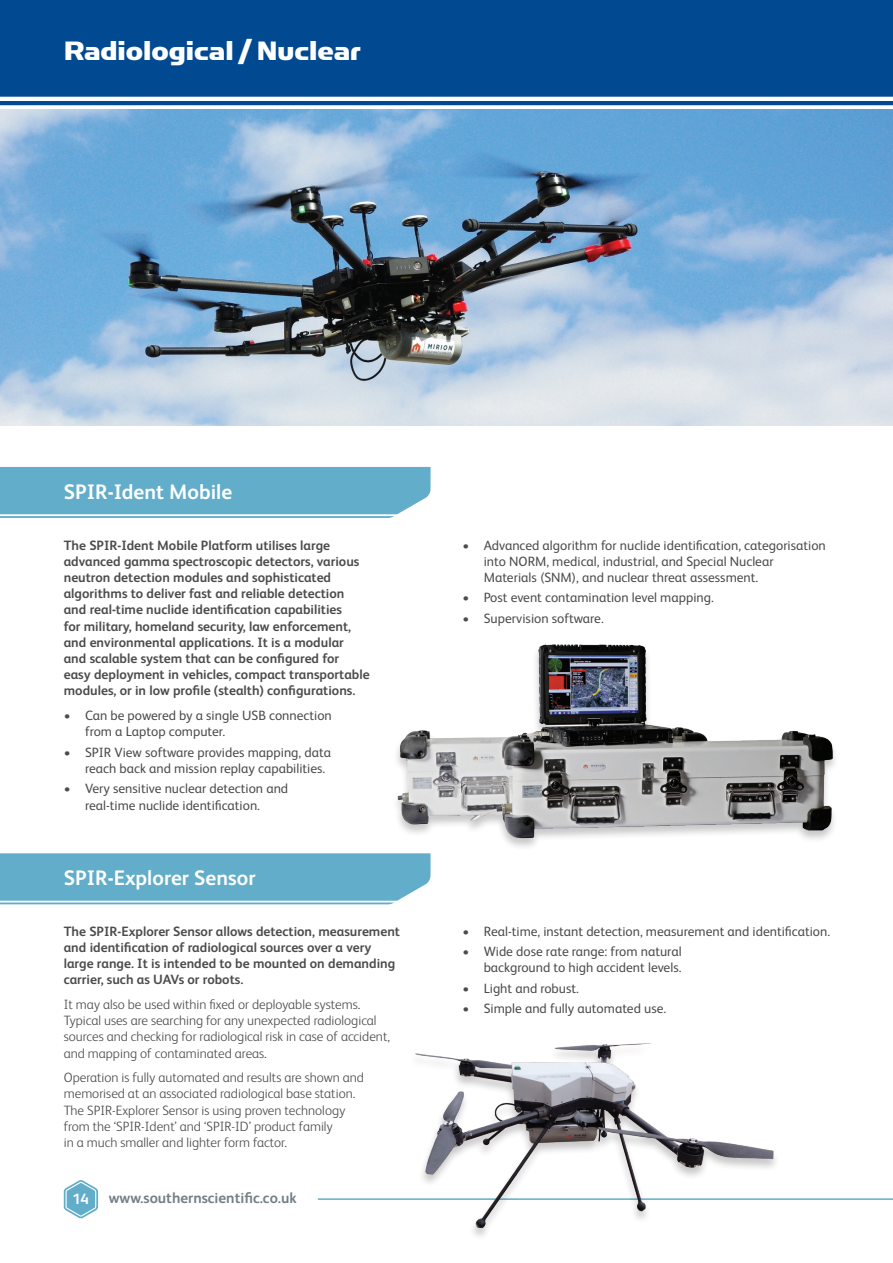
<style>
.page{position:relative;width:893px;height:1263px;background:#fff}
.page>*{position:absolute;margin:0;border:0;box-sizing:border-box;transform-origin:0 0}
.t1{font:30px "Simian Display Chimpanzee";color:#fff}
.t2{font:700 21px "FS Albert Pro";color:#fff}
.t3{font:700 15px "FS Albert Pro";color:#737f85}
.t4{font:700 15px "FS Albert Pro";color:#fff}
.Body_Text{font:700 13.5px/16.2px "FS Albert Pro";color:#4b4c4d}
.t5{font:13.5px/16.2px "FS Albert Pro";color:#4b4c4d}
.Body_Text-2{font:300 13.5px/16.2px "FS Albert Pro";color:#4b4c4d}
</style>
<div class="page">
<svg style="left:64px;top:1180px;width:34px;height:38px"></svg>
<div style="left:0;top:0;width:893px;height:105px;background:#014990"></div>
<svg style="left:317px;top:1198px;width:576px;height:2px"></svg>
<img style="left:0;top:109px;width:893px;height:316px">
<svg style="left:0;top:467px;width:431px;height:51px;background:#69b1cc"></svg>
<img style="left:396px;top:644px;width:439px;height:203px">
<svg style="left:0;top:853px;width:431px;height:51px;background:#6ab1cd"></svg>
<img style="left:411px;top:1043px;width:367px;height:194px">
<p class="t1" style="left:64px;top:35px;width:299px">Radiological / Nuclear</p>
<p class="t2" style="left:64px;top:477px;width:170px">SPIR-Ident Mobile</p>
<p class="Body_Text" style="left:64px;top:536px;width:307px">The SPIR-Ident Mobile Platform utilises large advanced gamma spectroscopic detectors, various neutron detection modules and sophisticated algorithms to deliver fast and reliable detection and real-time nuclide identification capabilities<br>for military, homeland security, law enforcement, and environmental applications. It is a modular and scalable system that can be configured for<br>easy deployment in vehicles, compact transportable modules, or in low profile (stealth) configurations.</p>
<p class="t5" style="left:85px;top:706px;width:248px;text-indent:-21px">• Can be powered by a single USB connection from a Laptop computer.</p>
<p class="t5" style="left:85px;top:743px;width:247px;text-indent:-21px">• SPIR View software provides mapping, data reach back and mission replay capabilities.</p>
<p class="t5" style="left:64px;top:780px;width:226px;text-align:center">• Very sensitive nuclear detection and real-time nuclide identification.</p>
<p class="t2" style="left:64px;top:863px;width:193px">SPIR-Explorer Sensor</p>
<p class="Body_Text" style="left:64px;top:922px;width:338px">The SPIR-Explorer Sensor allows detection, measurement and identification of radiological sources over a very large range. It is intended to be mounted on demanding carrier, such as UAVs or robots.</p>
<p class="Body_Text-2" style="left:64px;top:995px;width:328px">It may also be used within fixed or deployable systems.<br>Typical uses are searching for any unexpected radiological sources and checking for radiological risk in case of accident, and mapping of contaminated areas.</p>
<p class="Body_Text-2" style="left:64px;top:1069px;width:302px">Operation is fully automated and results are shown and memorised at an associated radiological base station.<br>The SPIR-Explorer Sensor is using proven technology from the ‘SPIR-Ident’ and ‘SPIR-ID’ product family<br>in a much smaller and lighter form factor.</p>
<p class="t4" style="left:73px;top:1189px;width:18px">14</p>
<p class="t3" style="left:109px;top:1187px;width:190px">www.southernscientific.co.uk</p>
<p class="t5" style="left:484px;top:536px;width:344px;text-indent:-21px">• Advanced algorithm for nuclide identification, categorisation into NORM, medical, industrial, and Special Nuclear<br>Materials (SNM), and nuclear threat assessment.</p>
<p class="t5" style="left:462px;top:589px;width:253px">• Post event contamination level mapping.</p>
<p class="t5" style="left:462px;top:609px;width:143px">• Supervision software.</p>
<p class="t5" style="left:462px;top:922px;width:369px">• Real-time, instant detection, measurement and identification.</p>
<p class="t5" style="left:462px;top:942px;width:221px;text-align:right">• Wide dose rate range: from natural background to high accident levels.</p>
<p class="t5" style="left:462px;top:979px;width:118px">• Light and robust.</p>
<p class="t5" style="left:462px;top:999px;width:205px">• Simple and fully automated use.</p>
</div>
